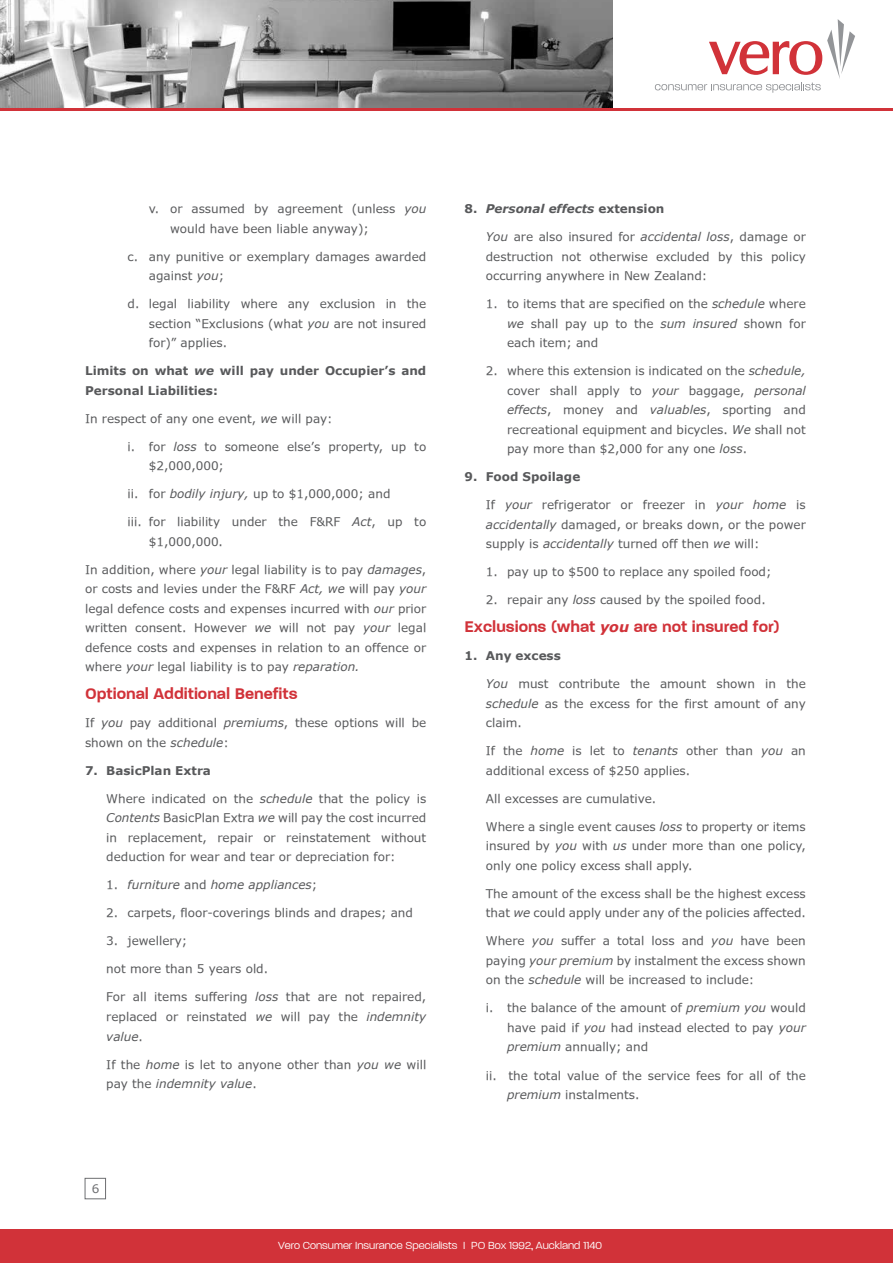
<style>
.page{position:relative;width:893px;height:1263px;background:#fff}
.page>*{position:absolute;margin:0;border:0;box-sizing:border-box;transform-origin:0 0}
.t1{font:600 18px "V Paralucent";color:#d13239}
.t2{font:12px/19.5px "Verdana Digiscream Normal";color:#58595b;text-align:justify}
.t3{font:700 12px/19.5px "Verdana";color:#58595b}
.t4{font:italic 12px "Verdana";color:#58595b}
.t5{font:300 12px "V Paralucent";color:#fff}
.t6{font:italic 700 12px "Verdana";color:#58595b}
.t7{font:12px "Verdana Digiscream Normal";color:#6d6e71}
.s1{font-family:"Verdana";font-style:italic}
.s2{font-style:italic}
.s3{font-family:"Verdana Digiscream Normal";font-style:normal}
.s4{font-style:normal}
.s5{font-family:"Verdana";font-weight:700;font-style:italic;font-size:14.25px}
</style>
<div class="page">
<img style="left:0;top:0;width:612px;height:108px">
<div style="left:0;top:1229px;width:893px;height:34px;background:#d13239"></div>
<hr style="left:0;top:108px;width:893px;height:3px;background:#d13239">
<svg style="left:655px;top:19px;width:200px;height:74px"></svg>
<div style="left:85px;top:1178px;width:21px;height:21px;border:1px solid #6d6e71"></div>
<p class="t2" style="left:170px;top:199px;width:258px;text-indent:-21px">v. or assumed by agreement (unless <span class="s1">you </span>would have been liable anyway);</p>
<p class="t2" style="left:149px;top:246px;width:279px;text-indent:-21px">c. any punitive or exemplary damages awarded against <span class="s1">you</span>;</p>
<p class="t2" style="left:149px;top:294px;width:279px;text-indent:-21px">d. legal liability where any exclusion in the section “Exclusions (what <span class="s1">you</span> are not insured for)” applies.</p>
<p class="t3" style="left:85px;top:361px;width:343px">Limits on what <span class="s2">we</span> will pay under Occupier’s and<br>Personal Liabilities:</p>
<p class="t2" style="left:85px;top:408px;width:249px">In respect of any one event, <span class="s1">we</span> will pay:</p>
<p class="t2" style="left:149px;top:436px;width:279px;text-indent:-21px">i. for <span class="s1">loss</span> to someone else’s property, up to $2,000,000;</p>
<p class="t2" style="left:128px;top:484px;width:264px">ii. for <span class="s1">bodily injury,</span> up to $1,000,000; and</p>
<p class="t2" style="left:149px;top:512px;width:279px;text-indent:-21px">iii. for liability under the F&amp;RF <span class="s1">Act</span>, up to $1,000,000.</p>
<p class="t2" style="left:85px;top:559px;width:343px">In addition, where <span class="s1">your</span> legal liability is to pay <span class="s1">damages</span>, or costs and levies under the F&amp;RF <span class="s1">Act, we</span> will pay <span class="s1">your </span>legal defence costs and expenses incurred with <span class="s1">our</span> prior written consent. However <span class="s1">we</span> will not pay <span class="s1">your</span> legal defence costs and expenses in relation to an offence or where <span class="s1">your</span> legal liability is to pay <span class="s1">reparation.</span></p>
<h1 class="t1" style="left:85px;top:684px;width:214px">Optional Additional Benefits</h1>
<p class="t2" style="left:85px;top:713px;width:343px">If <span class="s1">you</span> pay additional <span class="s1">premiums</span>, these options will be shown on the <span class="s1">schedule</span>:</p>
<p class="t3" style="left:85px;top:760px;width:127px">7. BasicPlan Extra</p>
<p class="t2" style="left:106px;top:788px;width:321px">Where indicated on the <span class="s1">schedule</span> that the policy is <span class="s1">Contents</span> BasicPlan Extra <span class="s1">we</span> will pay the cost incurred in replacement, repair or reinstatement without deduction for wear and tear or depreciation for:</p>
<p class="t4" style="left:106px;top:877px;width:212px"><span class="s3">1.</span> furniture <span class="s3">and</span> home appliances<span class="s3">;</span></p>
<p class="t2" style="left:106px;top:903px;width:308px">2. carpets, floor-coverings blinds and drapes; and</p>
<p class="t2" style="left:106px;top:931px;width:82px">3. jewellery;</p>
<p class="t2" style="left:106px;top:959px;width:163px">not more than 5 years old.</p>
<p class="t2" style="left:106px;top:987px;width:321px">For all items suffering <span class="s1">loss</span> that are not repaired, replaced or reinstated <span class="s1">we</span> will pay the <span class="s1">indemnity</span></p>
<p class="t4" style="left:106px;top:1028px;width:38px">value<span class="s3">.</span></p>
<p class="t2" style="left:106px;top:1054px;width:321px">If the <span class="s1">home</span> is let to anyone other than <span class="s1">you we</span> will</p>
<p class="t4" style="left:106px;top:1076px;width:152px"><span class="s3">pay the</span> indemnity value<span class="s3">.</span></p>
<p class="t7" style="left:92px;top:1180px;width:9px">6</p>
<p class="t6" style="left:465px;top:201px;width:201px"><span class="s4">8.</span> Personal effects <span class="s4">extension</span></p>
<p class="t2" style="left:486px;top:227px;width:321px"><span class="s1">You</span> are also insured for <span class="s1">accidental loss</span>, damage or destruction not otherwise excluded by this policy occurring anywhere in New Zealand:</p>
<p class="t2" style="left:507px;top:294px;width:300px;text-indent:-21px">1. to items that are specified on the <span class="s1">schedule</span> where <span class="s1">we</span> shall pay up to the <span class="s1">sum insured</span> shown for each item; and</p>
<p class="t2" style="left:507px;top:361px;width:300px;text-indent:-21px">2. where this extension is indicated on the <span class="s1">schedule, </span>cover shall apply to <span class="s1">your</span> baggage, <span class="s1">personal effects</span>, money and <span class="s1">valuables</span>, sporting and recreational equipment and bicycles. <span class="s1">We</span> shall not pay more than $2,000 for any one <span class="s1">loss</span>.</p>
<p class="t3" style="left:465px;top:467px;width:117px">9. Food Spoilage</p>
<p class="t2" style="left:486px;top:495px;width:321px">If <span class="s1">your</span> refrigerator or freezer in <span class="s1">your home</span> is <span class="s1">accidentally</span> damaged, or breaks down, or the power supply is <span class="s1">accidentally</span> turned off then <span class="s1">we</span> will:</p>
<p class="t2" style="left:486px;top:562px;width:287px">1. pay up to $500 to replace any spoiled food;</p>
<p class="t2" style="left:486px;top:590px;width:281px">2. repair any <span class="s1">loss</span> caused by the spoiled food.</p>
<h1 class="t1" style="left:465px;top:617px;width:316px">Exclusions (what <span class="s5">you</span> are not insured for)</h1>
<p class="t3" style="left:465px;top:646px;width:98px">1. Any excess</p>
<p class="t2" style="left:486px;top:674px;width:321px"><span class="s1">You</span> must contribute the amount shown in the <span class="s1">schedule</span> as the excess for the first amount of any claim.</p>
<p class="t2" style="left:486px;top:741px;width:321px">If the <span class="s1">home</span> is let to <span class="s1">tenants</span> other than <span class="s1">you</span> an additional excess of $250 applies.</p>
<p class="t2" style="left:486px;top:788px;width:172px">All excesses are cumulative.</p>
<p class="t2" style="left:486px;top:816px;width:321px">Where a single event causes <span class="s1">loss</span> to property or items insured by <span class="s1">you</span> with <span class="s1">us</span> under more than one policy, only one policy excess shall apply.</p>
<p class="t2" style="left:486px;top:883px;width:322px">The amount of the excess shall be the highest excess that <span class="s1">we</span> could apply under any of the policies affected.</p>
<p class="t2" style="left:486px;top:931px;width:321px">Where <span class="s1">you</span> suffer a total loss and <span class="s1">you</span> have been paying <span class="s1">your premium</span> by instalment the excess shown on the <span class="s1">schedule</span> will be increased to include:</p>
<p class="t2" style="left:507px;top:998px;width:300px;text-indent:-21px">i. the balance of the amount of <span class="s1">premium you</span> would have paid if <span class="s1">you</span> had instead elected to pay <span class="s1">your premium</span> annually; and</p>
<p class="t2" style="left:507px;top:1065px;width:300px;text-indent:-21px">ii. the total value of the service fees for all of the <span class="s1">premium</span> instalments.</p>
<p class="t5" style="left:278px;top:1239px;width:326px">Vero Consumer Insurance Specialists I PO Box 1992, Auckland 1140</p>
</div>
